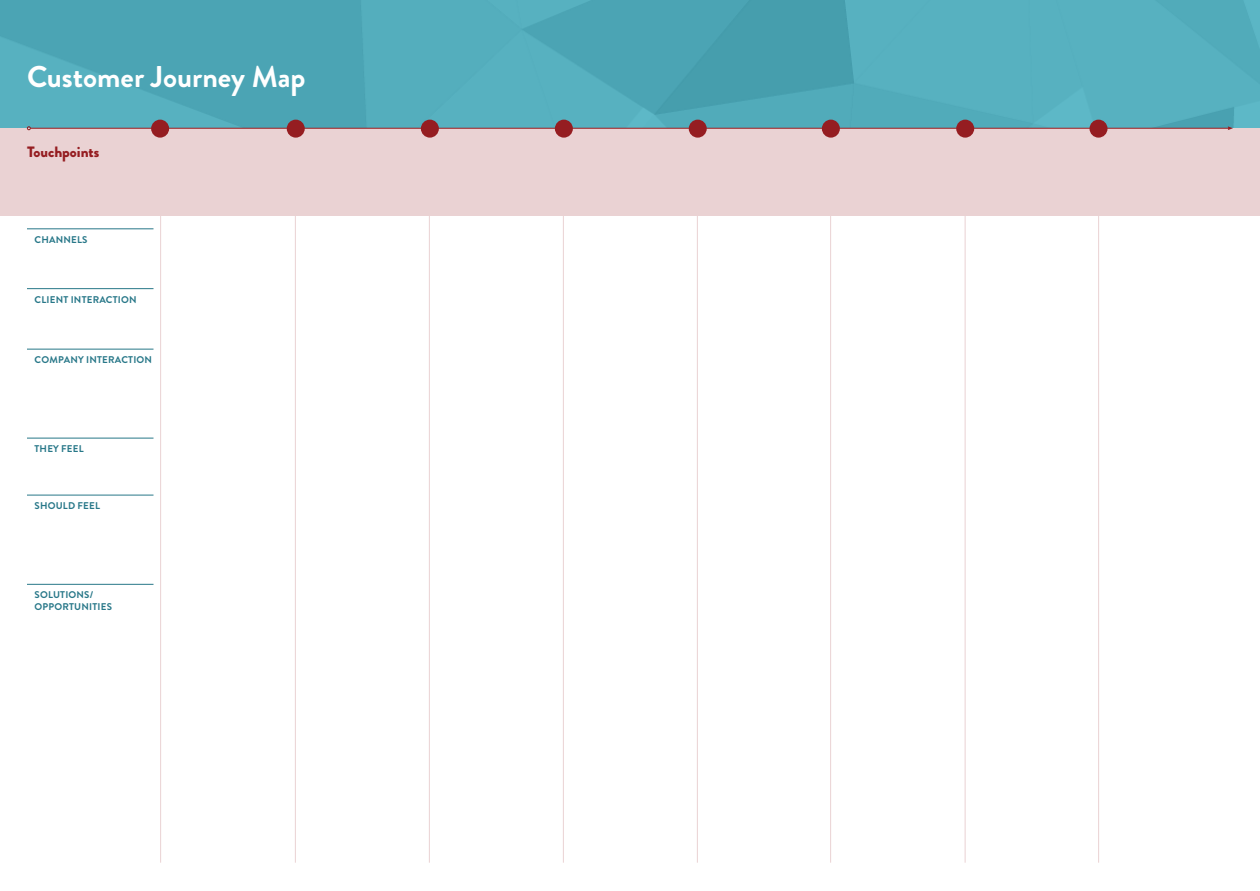
<style>
.page{position:relative;width:1260px;height:891px;background:#fff}
.page>*{position:absolute;margin:0;border:0;box-sizing:border-box;transform-origin:0 0}
.t1{font:700 30px "Brandon Grotesque";color:#fff}
.t2{font:900 15px "Brandon Grotesque";color:#951d21}
.t3{font:700 9.75px/11.9px "Brandon Grotesque";letter-spacing:.02em;color:#277788}
</style>
<div class="page">
<img style="left:0;top:0;width:1260px;height:128px">
<hr style="left:27px;top:438px;width:127px;height:1px;background:#277788">
<hr style="left:27px;top:228px;width:127px;height:1px;background:#277788">
<hr style="left:27px;top:495px;width:127px;height:1px;background:#277788">
<hr style="left:27px;top:584px;width:127px;height:1px;background:#277788">
<hr style="left:27px;top:288px;width:127px;height:1px;background:#277788">
<hr style="left:27px;top:349px;width:127px;height:1px;background:#277788">
<div style="left:0;top:128px;width:1260px;height:88px;background:#ead2d3"></div>
<div style="left:421px;top:120px;width:18px;height:18px;background:#951d21;border-radius:50%"></div>
<div style="left:555px;top:120px;width:18px;height:18px;background:#951d21;border-radius:50%"></div>
<div style="left:689px;top:120px;width:18px;height:18px;background:#951d21;border-radius:50%"></div>
<div style="left:822px;top:120px;width:18px;height:18px;background:#951d21;border-radius:50%"></div>
<div style="left:956px;top:120px;width:18px;height:18px;background:#951d21;border-radius:50%"></div>
<div style="left:1090px;top:120px;width:18px;height:18px;background:#951d21;border-radius:50%"></div>
<hr style="left:30px;top:128px;width:1199px;height:1px;background:#951d21">
<svg style="left:27px;top:126px;width:4px;height:4px"></svg>
<svg style="left:1228px;top:126px;width:5px;height:4px"></svg>
<div style="left:151px;top:120px;width:18px;height:18px;background:#951d21;border-radius:50%"></div>
<div style="left:287px;top:120px;width:18px;height:18px;background:#951d21;border-radius:50%"></div>
<hr style="left:160px;top:216px;width:1px;height:647px;background:#ead2d3">
<hr style="left:295px;top:216px;width:1px;height:647px;background:#ead2d3">
<hr style="left:429px;top:216px;width:1px;height:647px;background:#ead2d3">
<hr style="left:563px;top:216px;width:1px;height:647px;background:#ead2d3">
<hr style="left:697px;top:216px;width:1px;height:647px;background:#ead2d3">
<hr style="left:830px;top:216px;width:1px;height:647px;background:#ead2d3">
<hr style="left:965px;top:216px;width:1px;height:647px;background:#ead2d3">
<hr style="left:1098px;top:216px;width:1px;height:647px;background:#ead2d3">
<h1 class="t1" style="left:27px;top:56px;width:280px">Customer Journey Map</h1>
<h2 class="t2" style="left:27px;top:141px;width:74px">Touchpoints</h2>
<p class="t3" style="left:35px;top:234px;width:55px">CHANNELS</p>
<p class="t3" style="left:35px;top:293px;width:104px">CLIENT INTERACTION</p>
<p class="t3" style="left:35px;top:354px;width:119px">COMPANY INTERACTION</p>
<p class="t3" style="left:35px;top:443px;width:51px">THEY FEEL</p>
<p class="t3" style="left:35px;top:500px;width:67px">SHOULD FEEL</p>
<p class="t3" style="left:35px;top:589px;width:79px">SOLUTIONS/<br>OPPORTUNITIES</p>
</div>
